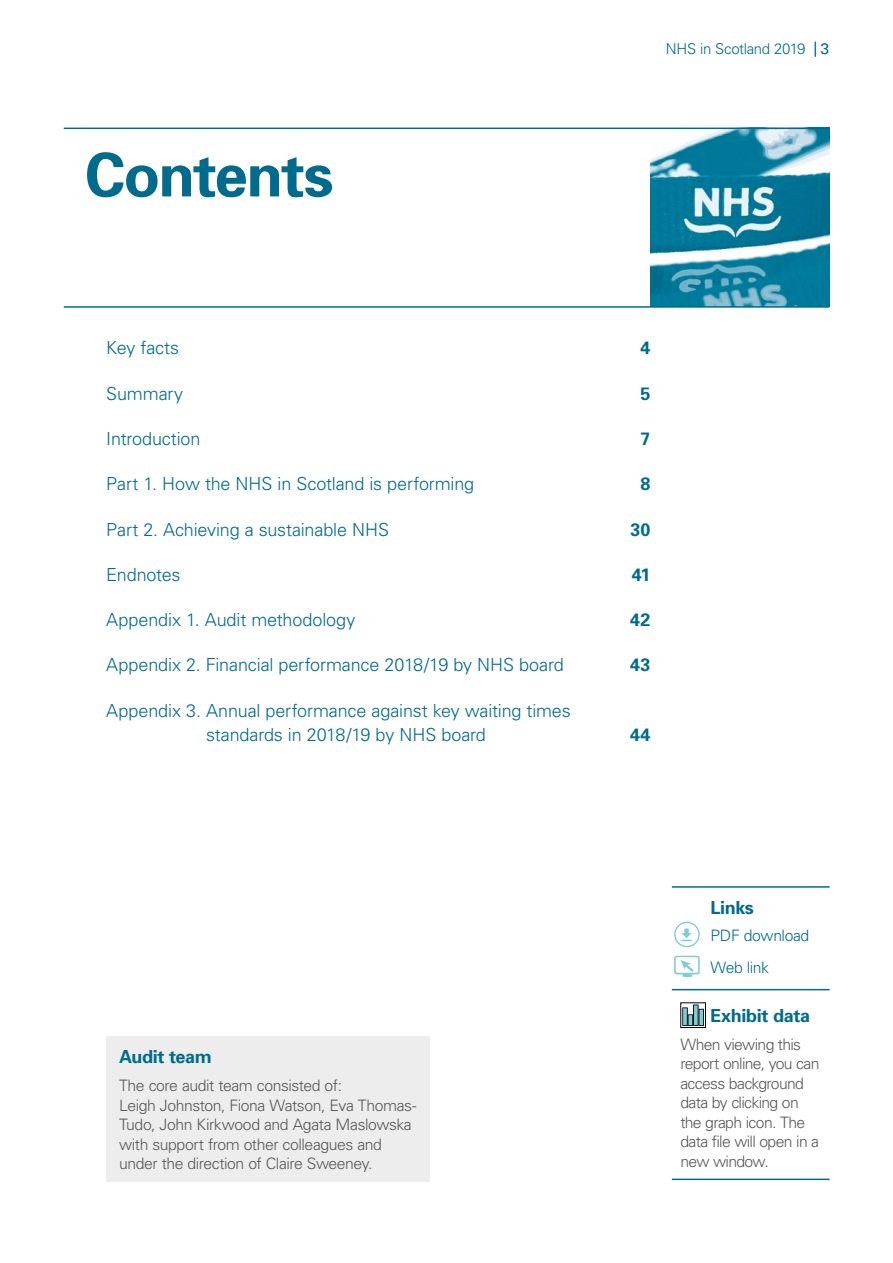
<style>
.page{position:relative;width:893px;height:1263px;background:#fff}
.page>*{position:absolute;margin:0;border:0;box-sizing:border-box;transform-origin:0 0}
.t1{font:700 60px "Univers";letter-spacing:-.025em;color:#006b8d}
.t2{font:300 18px/24px "Univers";letter-spacing:-.01em;color:#006b8d}
.t3{font:700 18px "Univers";letter-spacing:-.02em;color:#006b8d}
.t4{font:300 15.75px/19.5px "Univers";letter-spacing:-.03em;color:#575756}
.t5{font:300 15.75px/31.8px "Univers";letter-spacing:-.025em;color:#006b8d}
.t6{font:300 15px "Univers";letter-spacing:-.025em;color:#006b8d}
</style>
<div class="page">
<img style="left:651px;top:129px;width:178px;height:177px">
<hr style="left:64px;top:306px;width:765px;height:2px;background:#006b8d">
<hr style="left:64px;top:128px;width:765px;height:1px;background:#006b8d">
<hr style="left:672px;top:886px;width:30px;height:2px;background:#006b8d">
<hr style="left:702px;top:886px;width:128px;height:2px;background:#006b8d">
<hr style="left:672px;top:989px;width:30px;height:1px;background:#006b8d">
<hr style="left:702px;top:989px;width:128px;height:1px;background:#006b8d">
<hr style="left:672px;top:1178px;width:30px;height:2px;background:#006b8d">
<hr style="left:702px;top:1178px;width:128px;height:2px;background:#006b8d">
<svg style="left:674px;top:922px;width:26px;height:25px"></svg>
<svg style="left:674px;top:956px;width:26px;height:21px"></svg>
<div style="left:680px;top:1002px;width:26px;height:26px;border:1px solid #000"></div>
<svg style="left:682px;top:1004px;width:22px;height:22px"></svg>
<div style="left:106px;top:1036px;width:323px;height:146px;background:#ededed"></div>
<h1 class="t1" style="left:85px;top:139px;width:250px">Contents</h1>
<p class="t6" style="left:666px;top:40px;width:165px">NHS in Scotland 2019 | 3</p>
<p class="t2" style="left:106px;top:336px;width:74px">Key facts</p>
<p class="t3" style="left:641px;top:337px;width:12px">4</p>
<p class="t2" style="left:106px;top:381px;width:78px">Summary</p>
<p class="t3" style="left:641px;top:382px;width:12px">5</p>
<p class="t2" style="left:106px;top:427px;width:96px">Introduction</p>
<p class="t3" style="left:641px;top:428px;width:12px">7</p>
<p class="t2" style="left:106px;top:472px;width:369px">Part 1. How the NHS in Scotland is performing</p>
<p class="t3" style="left:641px;top:473px;width:12px">8</p>
<p class="t2" style="left:106px;top:517px;width:284px">Part 2. Achieving a sustainable NHS</p>
<p class="t3" style="left:631px;top:518px;width:22px">30</p>
<p class="t2" style="left:106px;top:562px;width:76px">Endnotes</p>
<p class="t3" style="left:632px;top:563px;width:20px">41</p>
<p class="t2" style="left:106px;top:608px;width:251px">Appendix 1. Audit methodology</p>
<p class="t3" style="left:630px;top:609px;width:22px">42</p>
<p class="t2" style="left:106px;top:653px;width:459px">Appendix 2. Financial performance 2018/19 by NHS board</p>
<p class="t3" style="left:630px;top:654px;width:22px">43</p>
<p class="t2" style="left:206px;top:698px;width:366px;text-indent:-100px">Appendix 3. Annual performance against key waiting times standards in 2018/19 by NHS board</p>
<p class="t3" style="left:630px;top:723px;width:22px">44</p>
<p class="t3" style="left:119px;top:1046px;width:94px">Audit team</p>
<p class="t4" style="left:119px;top:1076px;width:299px">The core audit team consisted of:<br>Leigh Johnston, Fiona Watson, Eva Thomas-Tudo, John Kirkwood and Agata Maslowska with support from other colleagues and under the direction of Claire Sweeney.</p>
<p class="t3" style="left:711px;top:897px;width:45px">Links</p>
<p class="t5" style="left:711px;top:919px;width:100px">PDF download<br>Web link</p>
<p class="t3" style="left:710px;top:1004px;width:101px">Exhibit data</p>
<p class="t4" style="left:680px;top:1034px;width:141px">When viewing this report online, you can access background data by clicking on the graph icon. The data file will open in a new window.</p>
</div>
